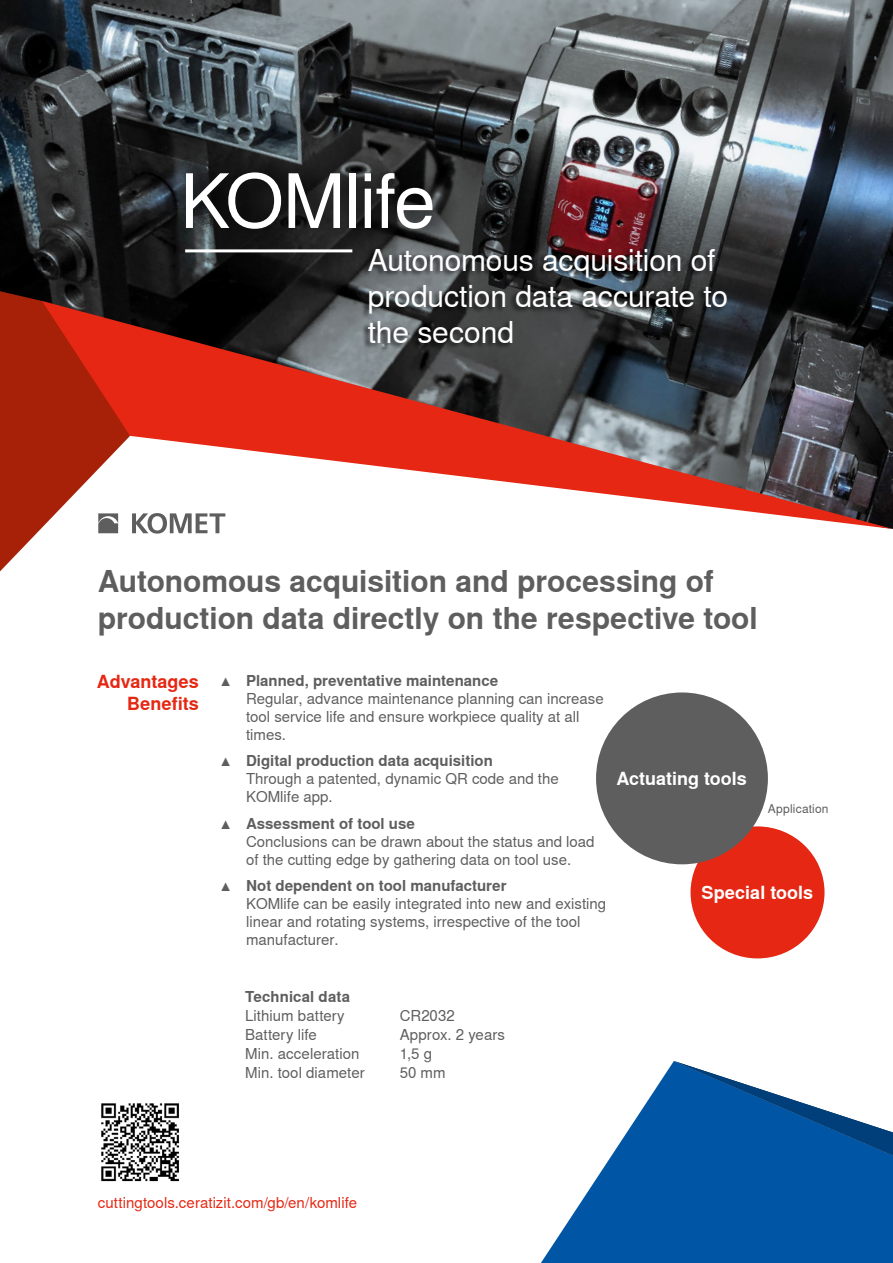
<style>
.page{position:relative;width:893px;height:1263px;background:#fff}
.page>*{position:absolute;margin:0;border:0;box-sizing:border-box;transform-origin:0 0}
.t1{font:75px "Nimbus Sans WNT Global";letter-spacing:-.015em;color:#fff}
.t2{font:700 30px/37.5px "Nimbus Sans WNT Global";color:#5f5e5e}
.t3{font:30px/36px "Nimbus Sans WNT Global";letter-spacing:-.005em;color:#fff}
.t4{font:700 18px "Nimbus Sans WNT Global";color:#fff}
.t5{font:700 18px "Nimbus Sans WNT Global";color:#e52713}
.t6{font:15px/18px "Nimbus Sans WNT Global";color:#5f5e5e}
.t7{font:15px "Nimbus Sans WNT Global";letter-spacing:.005em;color:#e52713}
.t8{font:700 15px "Nimbus Sans WNT Global";letter-spacing:.01em;color:#5f5e5e}
.t9{font:12px "Nimbus Sans WNT Global";letter-spacing:.015em;color:#5f5e5e}
.s1{font-weight:700;font-size:18px;color:#e52713}
.s2{font-family:"Nimbus Sans WNT Global Cond";font-weight:300}
.s3{font-weight:700}
</style>
<div class="page">
<img style="left:0;top:0;width:893px;height:301px">
<svg style="left:541px;top:1061px;width:352px;height:202px;fill:#0056a4"></svg>
<svg style="left:674px;top:1061px;width:219px;height:94px"></svg>
<svg style="left:225px;top:301px;width:668px;height:228px"></svg>
<svg style="left:0;top:291px;width:225px;height:280px"></svg>
<div style="left:691px;top:826px;width:133px;height:132px;background:#e52713;border-radius:50%"></div>
<div style="left:596px;top:692px;width:172px;height:172px;background:#5f5e5e;border-radius:50%"></div>
<img style="left:101px;top:1103px;width:78px;height:79px">
<hr style="left:185px;top:249px;width:167px;height:3px;background:#fff">
<svg style="left:180px;top:154px;width:283px;height:94px;background:#232424"></svg>
<div style="left:360px;top:247px;width:367px;height:102px;background:#000;opacity:.72"></div>
<h1 class="t1" style="left:180px;top:158px;width:257px">KOMlife</h1>
<h2 class="t3" style="left:368px;top:243px;width:362px">Autonomous acquisition of production data accurate to the second</h2>
<h2 class="t2" style="left:98px;top:563px;width:661px">Autonomous acquisition and processing of production data directly on the respective tool</h2>
<p class="t6" style="left:246px;top:671px;width:359px;text-indent:-149px"><span class="s1">Advantages</span> <span class="s2">▲</span> <span class="s3">Planned, preventative maintenance<br></span>Regular, advance maintenance planning can increase tool service life and ensure workpiece quality at all times.</p>
<p class="t6" style="left:246px;top:752px;width:314px;text-indent:-26px"><span class="s2">▲</span> <span class="s3">Digital production data acquisition<br></span>Through a patented, dynamic QR code and the<br>KOMlife app.</p>
<p class="t6" style="left:246px;top:814px;width:350px;text-indent:-26px"><span class="s2">▲</span> <span class="s3">Assessment of tool use<br></span>Conclusions can be drawn about the status and load of the cutting edge by gathering data on tool use.</p>
<p class="t6" style="left:246px;top:877px;width:362px;text-indent:-26px"><span class="s2">▲</span> <span class="s3">Not dependent on tool manufacturer<br></span>KOMlife can be easily integrated into new and existing linear and rotating systems, irrespective of the tool manufacturer.</p>
<p class="t5" style="left:127px;top:693px;width:73px">Benefits</p>
<p class="t4" style="left:616px;top:768px;width:132px">Actuating tools</p>
<p class="t9" style="left:768px;top:802px;width:62px">Application</p>
<p class="t4" style="left:702px;top:882px;width:113px">Special tools</p>
<p class="t8" style="left:245px;top:988px;width:106px">Technical data</p>
<p class="t6" style="left:245px;top:1007px;width:101px">Lithium battery</p>
<p class="t6" style="left:400px;top:1007px;width:56px">CR2032</p>
<p class="t6" style="left:245px;top:1026px;width:73px">Battery life</p>
<p class="t6" style="left:400px;top:1026px;width:107px">Approx. 2 years</p>
<p class="t6" style="left:245px;top:1045px;width:116px">Min. acceleration</p>
<p class="t6" style="left:400px;top:1045px;width:34px">1,5 g</p>
<p class="t6" style="left:245px;top:1064px;width:121px">Min. tool diameter</p>
<p class="t6" style="left:400px;top:1064px;width:47px">50 mm</p>
<p class="t7" style="left:98px;top:1193px;width:261px">cuttingtools.ceratizit.com/gb/en/komlife</p>
</div>
